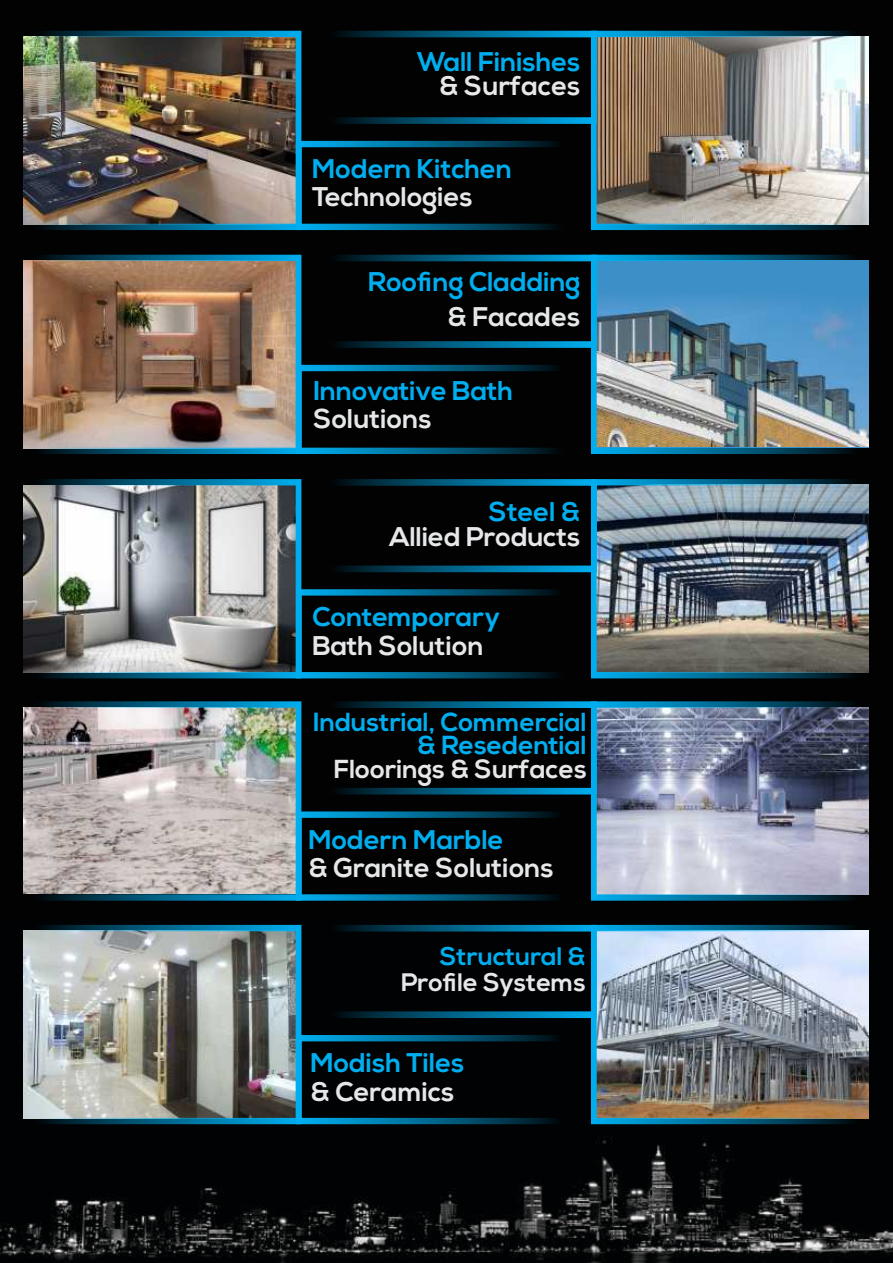
<style>
.page{position:relative;width:893px;height:1263px;background:#020203}
.page>*{position:absolute;margin:0;border:0;box-sizing:border-box;transform-origin:0 0}
.t1{font:700 27px "Nexa";color:#00aeef}
.t2{font:700 27px "Nexa";color:#e6e7e8}
.t3{font:700 26.1px/23.7px "Nexa";color:#00aeef;text-align:right}
.t4{font:700 26.1px "Nexa";color:#e6e7e8}
.t5{font:700 25.2px "Nexa";color:#e6e7e8}
.t6{font:700 25.2px "Nexa";color:#00aeef}
</style>
<div class="page">
<img style="left:0;top:924px;width:893px;height:339px">
<img style="left:23px;top:31px;width:278px;height:199px">
<svg style="left:296px;top:141px;width:261px;height:89px"></svg>
<img style="left:591px;top:31px;width:278px;height:199px">
<svg style="left:337px;top:31px;width:260px;height:93px"></svg>
<img style="left:23px;top:255px;width:278px;height:199px">
<svg style="left:296px;top:365px;width:261px;height:89px"></svg>
<img style="left:591px;top:255px;width:278px;height:199px">
<svg style="left:337px;top:255px;width:260px;height:93px"></svg>
<img style="left:23px;top:479px;width:278px;height:199px">
<svg style="left:296px;top:589px;width:261px;height:89px"></svg>
<img style="left:591px;top:479px;width:278px;height:199px">
<svg style="left:337px;top:479px;width:260px;height:93px"></svg>
<img style="left:23px;top:701px;width:278px;height:200px">
<svg style="left:296px;top:811px;width:261px;height:90px"></svg>
<svg style="left:591px;top:701px;width:278px;height:200px"></svg>
<svg style="left:337px;top:701px;width:260px;height:93px"></svg>
<img style="left:22px;top:925px;width:279px;height:199px">
<svg style="left:296px;top:1035px;width:279px;height:89px"></svg>
<img style="left:591px;top:925px;width:279px;height:199px">
<svg style="left:317px;top:925px;width:280px;height:93px"></svg>
<p class="t1" style="left:417px;top:51px;width:165px">Wall Finishes</p>
<p class="t2" style="left:439px;top:75px;width:143px">&amp; Surfaces</p>
<p class="t1" style="left:312px;top:158px;width:201px">Modern Kitchen</p>
<p class="t2" style="left:312px;top:186px;width:162px">Technologies</p>
<p class="t1" style="left:368px;top:271px;width:214px">Roofing Cladding</p>
<p class="t2" style="left:447px;top:306px;width:135px">&amp; Facades</p>
<p class="t1" style="left:313px;top:379px;width:201px">Innovative Bath</p>
<p class="t2" style="left:313px;top:408px;width:120px">Solutions</p>
<p class="t1" style="left:489px;top:501px;width:93px">Steel &amp;</p>
<p class="t2" style="left:389px;top:525px;width:193px">Allied Products</p>
<p class="t1" style="left:312px;top:606px;width:189px">Contemporary</p>
<p class="t2" style="left:312px;top:634px;width:173px">Bath Solution</p>
<p class="t3" style="left:313px;top:712px;width:275px">Industrial, Commercial &amp; Resedential</p>
<p class="t4" style="left:334px;top:758px;width:254px">Floorings &amp; Surfaces</p>
<p class="t1" style="left:308px;top:828px;width:197px">Modern Marble</p>
<p class="t2" style="left:308px;top:857px;width:247px">&amp; Granite Solutions</p>
<p class="t6" style="left:440px;top:946px;width:148px">Structural &amp;</p>
<p class="t5" style="left:401px;top:972px;width:186px">Profile Systems</p>
<p class="t1" style="left:310px;top:1052px;width:155px">Modish Tiles</p>
<p class="t2" style="left:310px;top:1080px;width:145px">&amp; Ceramics</p>
</div>
